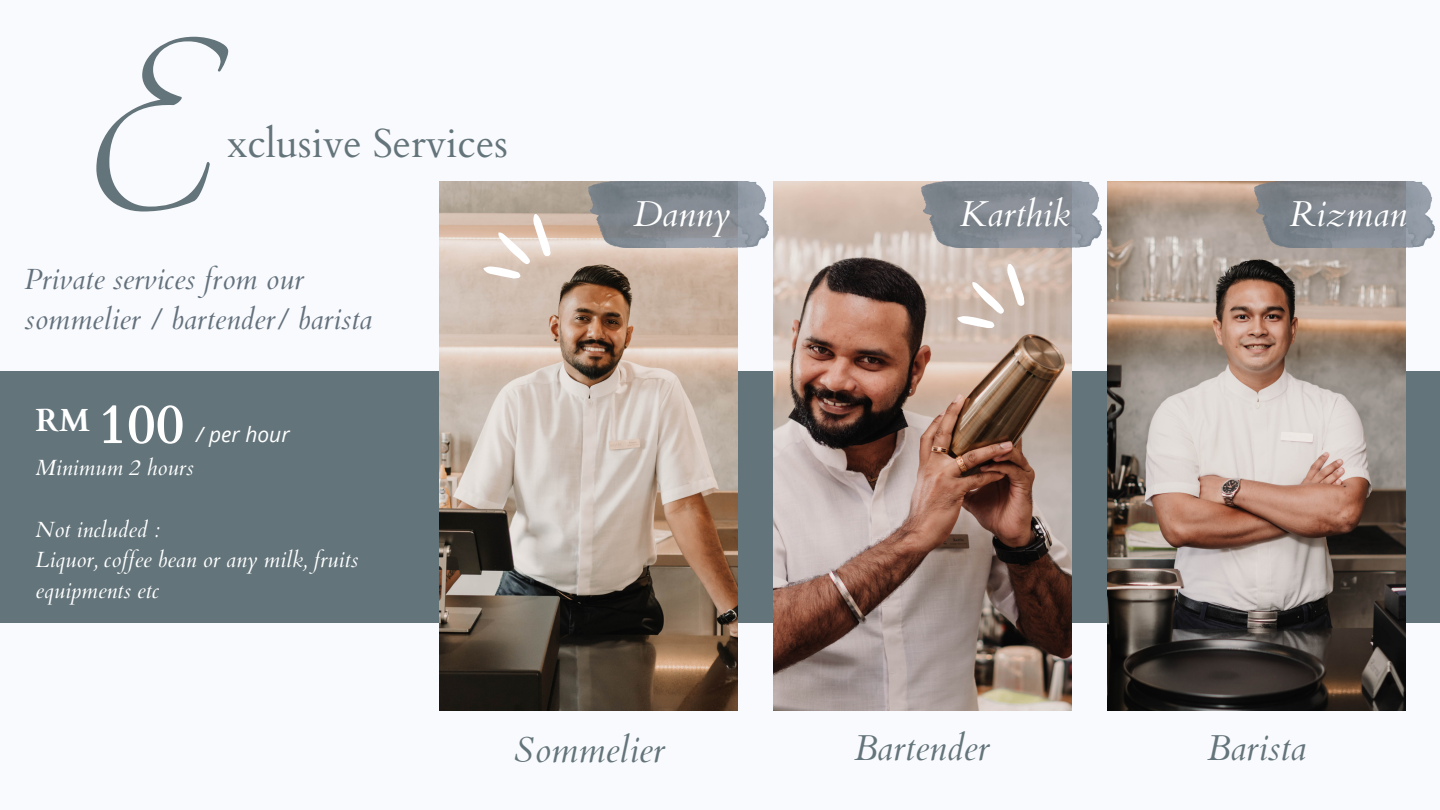
<style>
.page{position:relative;width:1440px;height:810px;background:#f9fafd}
.page>*{position:absolute;margin:0;border:0;box-sizing:border-box;transform-origin:0 0}
.t1{font:271.3px "Tangerine";color:#63747a}
.t2{font:700 56px "Cardo";color:#fff}
.t3{font:40.4px "Cardo";color:#63747a}
.t4{font:italic 36px "Cardo";color:#63747a}
.t5{font:italic 36px "Cardo";color:#fff}
.t6{font:italic 29.2px/40.5px "Cardo";color:#63717d}
.t7{font:italic 22px/30.8px "Cardo";color:#fff}
.t8{font:italic 21px "Open Sans";color:#fff}
</style>
<div class="page">
<div style="left:0;top:371px;width:1440px;height:252px;background:#63747a"></div>
<img style="left:439px;top:182px;width:299px;height:528px">
<svg style="left:478px;top:213px;width:75px;height:69px"></svg>
<img style="left:773px;top:182px;width:299px;height:528px">
<img style="left:1107px;top:182px;width:299px;height:528px">
<img style="left:589px;top:182px;width:180px;height:66px">
<img style="left:922px;top:182px;width:180px;height:66px">
<img style="left:1255px;top:182px;width:180px;height:66px">
<svg style="left:952px;top:262px;width:75px;height:70px"></svg>
<h1 class="t1" style="left:80px;top:8px;width:136px">E</h1>
<h3 class="t3" style="left:227px;top:117px;width:282px">xclusive Services</h3>
<h3 class="t6" style="left:24px;top:259px;width:349px">Private services from our sommelier / bartender/ barista</h3>
<h2 class="t2" style="left:36px;top:388px;width:150px"><sup>RM</sup> 100</h2>
<p class="t8" style="left:196px;top:420px;width:95px">/ per hour</p>
<p class="t7" style="left:36px;top:453px;width:159px">Minimum 2 hours</p>
<p class="t7" style="left:36px;top:514px;width:324px">Not included :<br>Liquor, cof ee bean or any milk, fruits equipments etc</p>
<h3 class="t5" style="left:633px;top:190px;width:98px">Danny</h3>
<h3 class="t4" style="left:514px;top:726px;width:152px">Sommelier</h3>
<h3 class="t5" style="left:960px;top:190px;width:112px">Karthik</h3>
<h3 class="t5" style="left:1290px;top:190px;width:119px">Rizman</h3>
<h3 class="t4" style="left:854px;top:724px;width:137px">Bartender</h3>
<h3 class="t4" style="left:1207px;top:724px;width:101px">Barista</h3>
</div>
